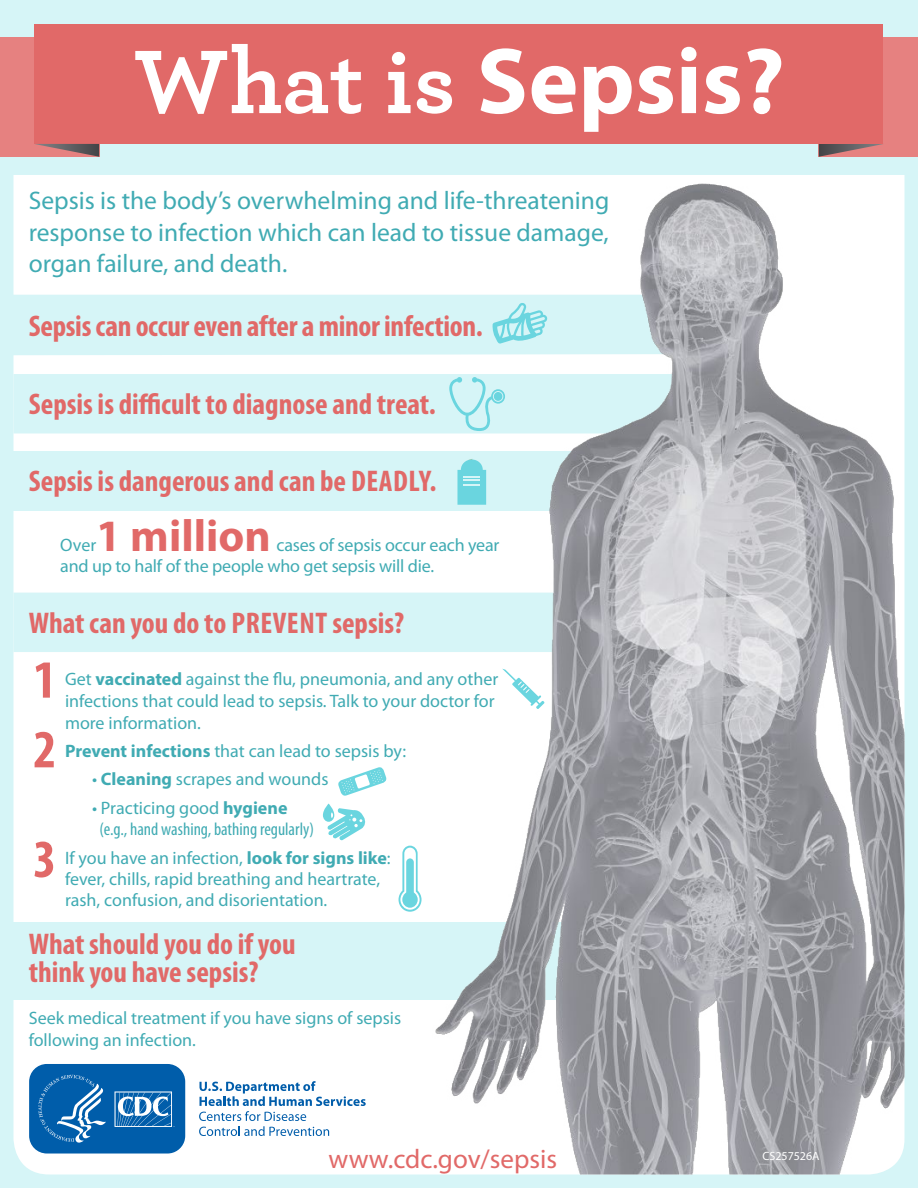
<style>
.page{position:relative;width:918px;height:1188px;background:#d6f5f7}
.page>*{position:absolute;margin:0;border:0;box-sizing:border-box;transform-origin:0 0}
.t1{font:700 94.5px "Myriad Pro";color:#fff}
.t2{font:700 condensed 54px "Myriad Pro";color:#e16968}
.t3{font:700 45px "Myriad Pro";color:#e16968}
.t4{font:700 condensed 30px/28.5px "Myriad Pro";color:#e16968}
.t5{font:27px "Myriad Pro";color:#e16968}
.t6{font:25.5px/31.5px "Myriad Pro";color:#40abb3;text-align:justify}
.t7{font:18px/21.6px "Myriad Pro";color:#40abb3}
.t8{font:condensed 18px/21.6px "Myriad Pro";color:#40abb3}
.t9{font:12px "Myriad Pro";color:#fff}
.s1{font-family:"Archer"}
.s2{font-weight:700}
.s3{font-stretch:normal}
.s4{font-weight:700;font-stretch:normal}
</style>
<div class="page">
<div style="left:819px;top:37px;width:99px;height:120px;background:#e68180"></div>
<svg style="left:819px;top:144px;width:64px;height:13px"></svg>
<div style="left:0;top:37px;width:99px;height:120px;background:#e68180"></div>
<div style="left:34px;top:24px;width:849px;height:120px;background:#e16968"></div>
<div style="left:14px;top:175px;width:890px;height:999px;background:#fff"></div>
<svg style="left:14px;top:295px;width:414px;height:60px"></svg>
<div style="left:14px;top:922px;width:597px;height:78px;background:#d6f5f7"></div>
<div style="left:14px;top:452px;width:674px;height:59px;background:#d6f5f7"></div>
<svg style="left:14px;top:593px;width:414px;height:59px"></svg>
<svg style="left:35px;top:144px;width:64px;height:13px"></svg>
<img style="left:428px;top:182px;width:476px;height:992px">
<svg style="left:14px;top:374px;width:674px;height:60px"></svg>
<div style="left:494px;top:392px;width:8px;height:9px;background:#6ad5df;border-radius:50%"></div>
<svg style="left:492px;top:302px;width:56px;height:42px"></svg>
<svg style="left:323px;top:804px;width:43px;height:37px;background:#b4e9ee"></svg>
<svg style="left:502px;top:669px;width:43px;height:40px;background:#e1f6f8"></svg>
<svg style="left:457px;top:458px;width:33px;height:47px"></svg>
<svg style="left:399px;top:846px;width:23px;height:66px;background:#b8eaef"></svg>
<svg style="left:337px;top:766px;width:50px;height:31px;background:#c6eff2"></svg>
<svg style="left:199px;top:1081px;width:167px;height:55px;background:#cfe0ef"></svg>
<svg style="left:27px;top:1062px;width:161px;height:94px;background:#307bba"></svg>
<p class="t1" style="left:133px;top:20px;width:653px"><span class="s1">What is</span> Sepsis?</p>
<p class="t6" style="left:29px;top:185px;width:582px">Sepsis is the body’s overwhelming and life-threatening response to infection which can lead to tissue damage, organ failure, and death.</p>
<p class="t4" style="left:29px;top:312px;width:456px">Sepsis can occur even after a minor infection.</p>
<p class="t4" style="left:29px;top:390px;width:409px">Sepsis is difficult to diagnose and treat.</p>
<p class="t4" style="left:29px;top:467px;width:409px">Sepsis is dangerous and can be DEADLY.</p>
<p class="t3" style="left:96px;top:506px;width:176px">1 million</p>
<p class="t7" style="left:60px;top:534px;width:441px;text-indent:216px">cases of sepsis occur each year and up to half of the people who get sepsis will die.</p>
<p class="t4" style="left:29px;top:609px;width:377px">What can you do to PREVENT sepsis?</p>
<p class="t2" style="left:33px;top:650px;width:25px">1</p>
<p class="t2" style="left:33px;top:720px;width:25px">2</p>
<p class="t7" style="left:60px;top:534px;width:38px">Over</p>
<p class="t7" style="left:65px;top:669px;width:435px">Get <span class="s2">vaccinated</span> against the flu, pneumonia, and any other infections that could lead to sepsis. Talk to your doctor for more information.</p>
<p class="t7" style="left:65px;top:740px;width:343px"><span class="s2">Prevent infections</span> that can lead to sepsis by:</p>
<p class="t7" style="left:92px;top:769px;width:238px">• <span class="s2">Cleaning</span> scrapes and wounds</p>
<p class="t8" style="left:99px;top:797px;width:216px;text-indent:-7px"><span class="s3">• Practicing good</span> <span class="s4">hygiene </span>(e.g., hand washing, bathing regularly)</p>
<p class="t7" style="left:65px;top:847px;width:327px">If you have an infection, <span class="s2">look for signs like</span>: fever, chills, rapid breathing and heartrate, rash, confusion, and disorientation.</p>
<p class="t2" style="left:33px;top:829px;width:25px">3</p>
<p class="t4" style="left:29px;top:930px;width:268px">What should you do if you think you have sepsis?</p>
<p class="t7" style="left:29px;top:1008px;width:374px">Seek medical treatment if you have signs of sepsis following an infection.</p>
<p class="t5" style="left:329px;top:1144px;width:230px">www.cdc.gov/sepsis</p>
<p class="t9" style="left:762px;top:1150px;width:59px">CS257526A</p>
</div>
